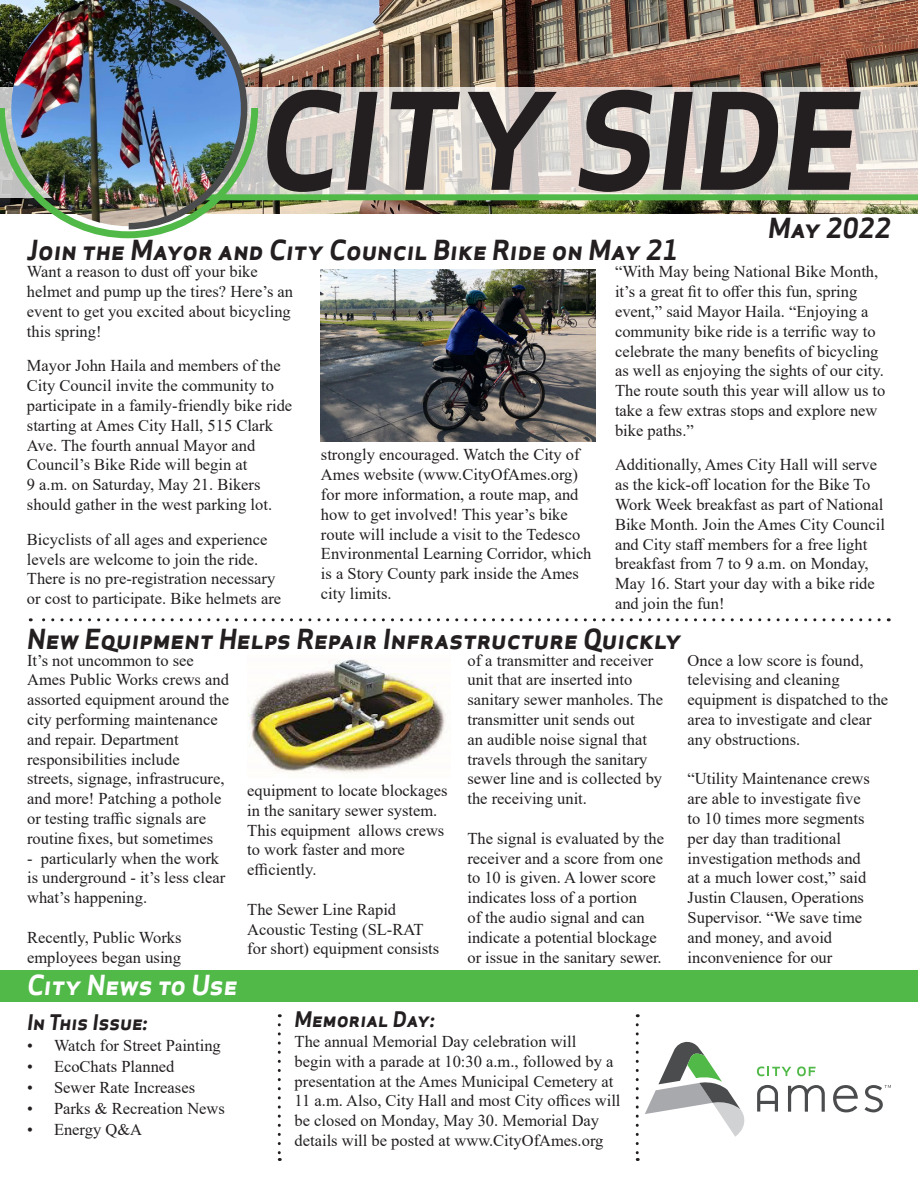
<style>
.page{position:relative;width:918px;height:1188px;background:#fff}
.page>*{position:absolute;margin:0;border:0;box-sizing:border-box;transform-origin:0 0}
.t1{font:italic 700 130.65px "Apex Sans";color:#231f20}
.t2{font:italic 700 27px "Apex Sans";color:#231f20}
.t3{font:italic 700 27px "Apex Sans";color:#fff}
.t4{font:italic 700 21px "Apex Sans";color:#231f20}
.t5{font:16.5px/19.8px "Times New Roman";color:#231f20}
</style>
<div class="page">
<img style="left:258px;top:0;width:660px;height:214px">
<svg style="left:258px;top:87px;width:660px;height:107px;background:#ddd7d1"></svg>
<div style="left:197px;top:194px;width:721px;height:6px;background:#51b948"></div>
<div style="left:0;top:970px;width:918px;height:31px;background:#51b948"></div>
<svg style="left:278px;top:1025px;width:3px;height:136px"></svg>
<svg style="left:636px;top:1025px;width:3px;height:136px"></svg>
<svg style="left:30px;top:618px;width:849px;height:3px"></svg>
<svg style="left:757px;top:1067px;width:34px;height:9px"></svg>
<svg style="left:797px;top:1067px;width:19px;height:9px"></svg>
<svg style="left:645px;top:1042px;width:100px;height:95px"></svg>
<svg style="left:788px;top:1085px;width:37px;height:27px"></svg>
<svg style="left:833px;top:1085px;width:25px;height:27px"></svg>
<svg style="left:757px;top:1085px;width:21px;height:27px"></svg>
<svg style="left:865px;top:1085px;width:26px;height:27px"></svg>
<img style="left:0;top:0;width:258px;height:238px">
<img style="left:321px;top:269px;width:275px;height:172px">
<img style="left:248px;top:659px;width:198px;height:115px">
<p class="t1" style="left:259px;top:57px;width:602px">CITY SIDE</p>
<p class="t2" style="left:768px;top:211px;width:124px">May 2022</p>
<p class="t2" style="left:27px;top:232px;width:653px">Join the Mayor and City Council Bike Ride on May 21</p>
<p class="t5" style="left:27px;top:261px;width:268px">Want a reason to dust off your bike helmet and pump up the tires? Here’s an event to get you excited about bicycling this spring!</p>
<p class="t5" style="left:27px;top:356px;width:267px">Mayor John Haila and members of the City Council invite the community to participate in a family-friendly bike ride starting at Ames City Hall, 515 Clark Ave. The fourth annual Mayor and Council’s Bike Ride will begin at<br>9 a.m. on Saturday, May 21. Bikers should gather in the west parking lot.</p>
<p class="t5" style="left:27px;top:529px;width:256px">Bicyclists of all ages and experience levels are welcome to join the ride.<br>There is no pre-registration necessary or cost to participate. Bike helmets are</p>
<p class="t5" style="left:615px;top:261px;width:272px">“With May being National Bike Month, it’s a great fit to offer this fun, spring event,” said Mayor Haila. “Enjoying a community bike ride is a terrific way to celebrate the many benefits of bicycling as well as enjoying the sights of our city.<br>The route south this year will allow us to take a few extras stops and explore new bike paths.”</p>
<p class="t5" style="left:615px;top:455px;width:271px">Additionally, Ames City Hall will serve as the kick-off location for the Bike To Work Week breakfast as part of National Bike Month. Join the Ames City Council and City staff members for a free light breakfast from 7 to 9 a.m. on Monday, May 16. Start your day with a bike ride and join the fun!</p>
<p class="t5" style="left:321px;top:444px;width:272px">strongly encouraged. Watch the City of Ames website (www.CityOfAmes.org) for more information, a route map, and how to get involved! This year’s bike route will include a visit to the Tedesco Environmental Learning Corridor, which is a Story County park inside the Ames city limits.</p>
<p class="t2" style="left:27px;top:621px;width:655px">New Equipment Helps Repair Infrastructure Quickly</p>
<p class="t5" style="left:467px;top:650px;width:197px">of a transmitter and receiver unit that are inserted into sanitary sewer manholes. The transmitter unit sends out<br>an audible noise signal that travels through the sanitary sewer line and is collected by the receiving unit.</p>
<p class="t5" style="left:467px;top:828px;width:198px">The signal is evaluated by the receiver and a score from one to 10 is given. A lower score indicates loss of a portion<br>of the audio signal and can indicate a potential blockage or issue in the sanitary sewer.</p>
<p class="t5" style="left:688px;top:650px;width:202px">Once a low score is found, televising and cleaning equipment is dispatched to the area to investigate and clear any obstructions.</p>
<p class="t5" style="left:688px;top:768px;width:184px">“Utility Maintenance crews are able to investigate five to 10 times more segments per day than traditional investigation methods and at a much lower cost,” said<br>Justin Clausen, Operations<br>Supervisor. “We save time and money, and avoid inconvenience for our</p>
<p class="t5" style="left:27px;top:650px;width:204px">It’s not uncommon to see<br>Ames Public Works crews and assorted equipment around the city performing maintenance and repair. Department responsibilities include streets, signage, infrastrucure, and more! Patching a pothole or testing traffic signals are routine fixes, but sometimes</p>
<p class="t5" style="left:27px;top:848px;width:200px">- particularly when the work is underground - it’s less clear what’s happening.</p>
<p class="t5" style="left:27px;top:927px;width:156px">Recently, Public Works employees began using</p>
<p class="t5" style="left:247px;top:780px;width:202px">equipment to locate blockages in the sanitary sewer system.<br>This equipment allows crews to work faster and more efficiently.</p>
<p class="t5" style="left:247px;top:899px;width:194px">The Sewer Line Rapid<br>Acoustic Testing (SL-RAT for short) equipment consists</p>
<p class="t3" style="left:27px;top:967px;width:212px">City News to Use</p>
<p class="t4" style="left:27px;top:1009px;width:122px">In This Issue:</p>
<p class="t5" style="left:27px;top:1035px;width:195px">• Watch for Street Painting</p>
<p class="t5" style="left:27px;top:1056px;width:149px">• EcoChats Planned</p>
<p class="t5" style="left:27px;top:1077px;width:170px">• Sewer Rate Increases</p>
<p class="t5" style="left:27px;top:1098px;width:199px">• Parks &amp; Recreation News</p>
<p class="t5" style="left:27px;top:1119px;width:117px">• Energy Q&amp;A</p>
<p class="t4" style="left:295px;top:1006px;width:142px">Memorial Day:</p>
<p class="t5" style="left:295px;top:1031px;width:327px">The annual Memorial Day celebration will<br>begin with a parade at 10:30 a.m., followed by a presentation at the Ames Municipal Cemetery at 11 a.m. Also, City Hall and most City offices will be closed on Monday, May 30. Memorial Day details will be posted at www.CityOfAmes.org</p>
</div>
